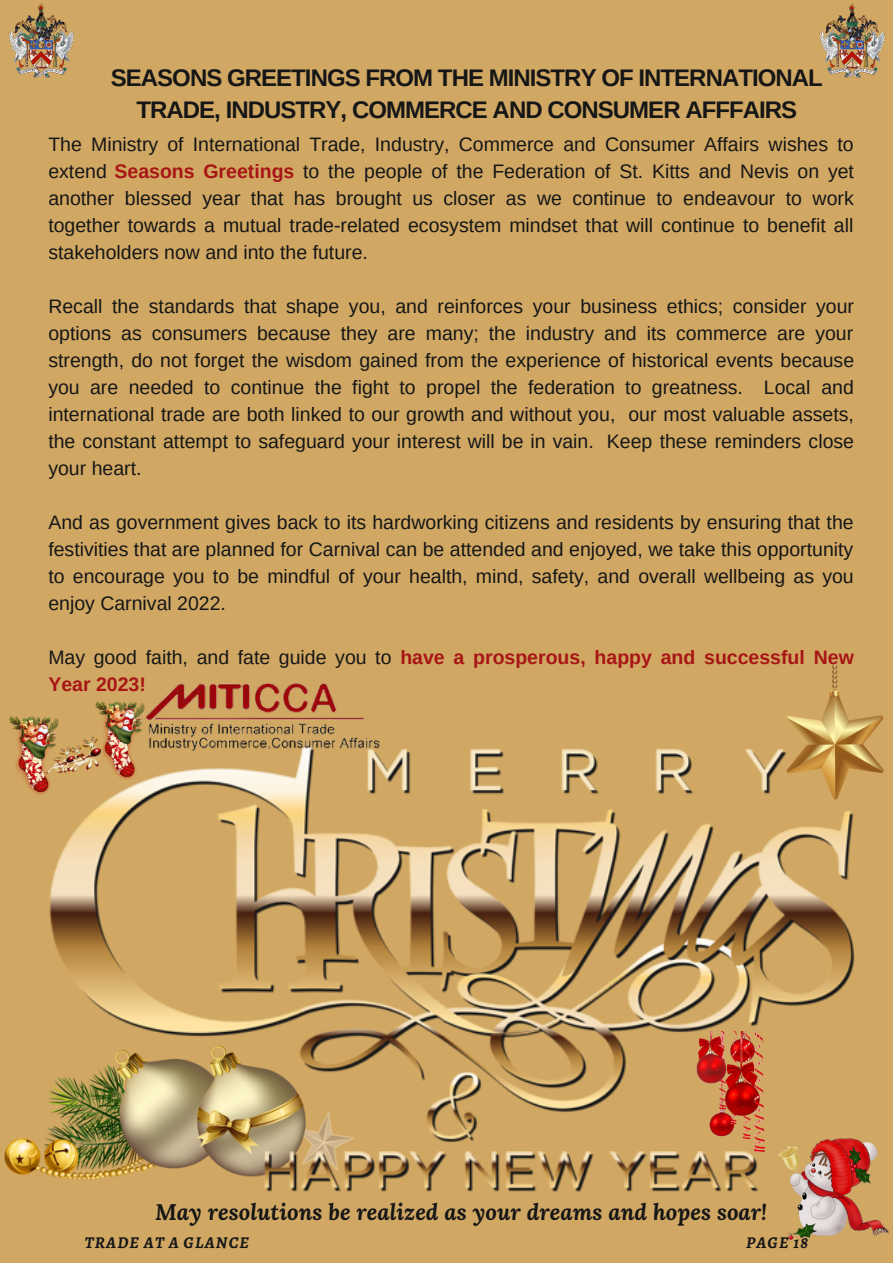
<style>
.page{position:relative;width:893px;height:1264px;background:#fff}
.page>*{position:absolute;margin:0;border:0;box-sizing:border-box;transform-origin:0 0}
.t1{font:700 24px/32.5px "Arimo";letter-spacing:-.04em;color:#161617;text-align:center}
.t2{font:italic 700 22.5px "Lora";color:#161617}
.t3{font:19.5px/27px "Arimo";color:#161617;text-align:justify}
.t4{font:700 19.5px/27px "Arimo";color:#a81515}
.t5{font:italic 700 16.5px "Alegreya";letter-spacing:.07em;color:#161617}
.s1{font-weight:700;color:#a81515}
.s2{font-weight:400;color:#161617}
</style>
<div class="page">
<div style="left:0;top:0;width:892px;height:1262px;background:#d1a863"></div>
<img style="left:9px;top:3px;width:65px;height:75px">
<img style="left:819px;top:3px;width:66px;height:75px">
<img style="left:4px;top:1132px;width:44px;height:43px">
<img style="left:48px;top:749px;width:806px;height:441px">
<img style="left:152px;top:683px;width:231px;height:67px">
<img style="left:785px;top:665px;width:99px;height:135px">
<img style="left:9px;top:702px;width:143px;height:94px">
<img style="left:777px;top:1138px;width:111px;height:101px">
<img style="left:694px;top:1031px;width:74px;height:123px">
<p class="t1" style="left:111px;top:61px;width:713px">SEASONS GREETINGS FROM THE MINISTRY OF INTERNATIONAL<br>TRADE, INDUSTRY, COMMERCE AND CONSUMER AFFFAIRS</p>
<p class="t3" style="left:48px;top:131px;width:807px">The Ministry of International Trade, Industry, Commerce and Consumer Affairs wishes to extend <span class="s1">Seasons Greetings</span> to the people of the Federation of St. Kitts and Nevis on yet another blessed year that has brought us closer as we continue to endeavour to work together towards a mutual trade-related ecosystem mindset that will continue to benefit all stakeholders now and into the future.</p>
<p class="t3" style="left:48px;top:293px;width:807px">Recall the standards that shape you, and reinforces your business ethics; consider your options as consumers because they are many; the industry and its commerce are your strength, do not forget the wisdom gained from the experience of historical events because you are needed to continue the fight to propel the federation to greatness. Local and international trade are both linked to our growth and without you, our most valuable assets, the constant attempt to safeguard your interest will be in vain. Keep these reminders close your heart.</p>
<p class="t3" style="left:48px;top:508px;width:806px">And as government gives back to its hardworking citizens and residents by ensuring that the festivities that are planned for Carnival can be attended and enjoyed, we take this opportunity to encourage you to be mindful of your health, mind, safety, and overall wellbeing as you enjoy Carnival 2022.</p>
<p class="t4" style="left:48px;top:643px;width:806px"><span class="s2">May good faith, and fate guide you to</span> have a prosperous, happy and successful New<br>Year 2023!</p>
<p class="t2" style="left:155px;top:1196px;width:613px">May resolutions be realized as your dreams and hopes soar!</p>
<p class="t5" style="left:85px;top:1231px;width:166px">TRADE AT A GLANCE</p>
<p class="t5" style="left:746px;top:1231px;width:63px">PAGE 18</p>
</div>
